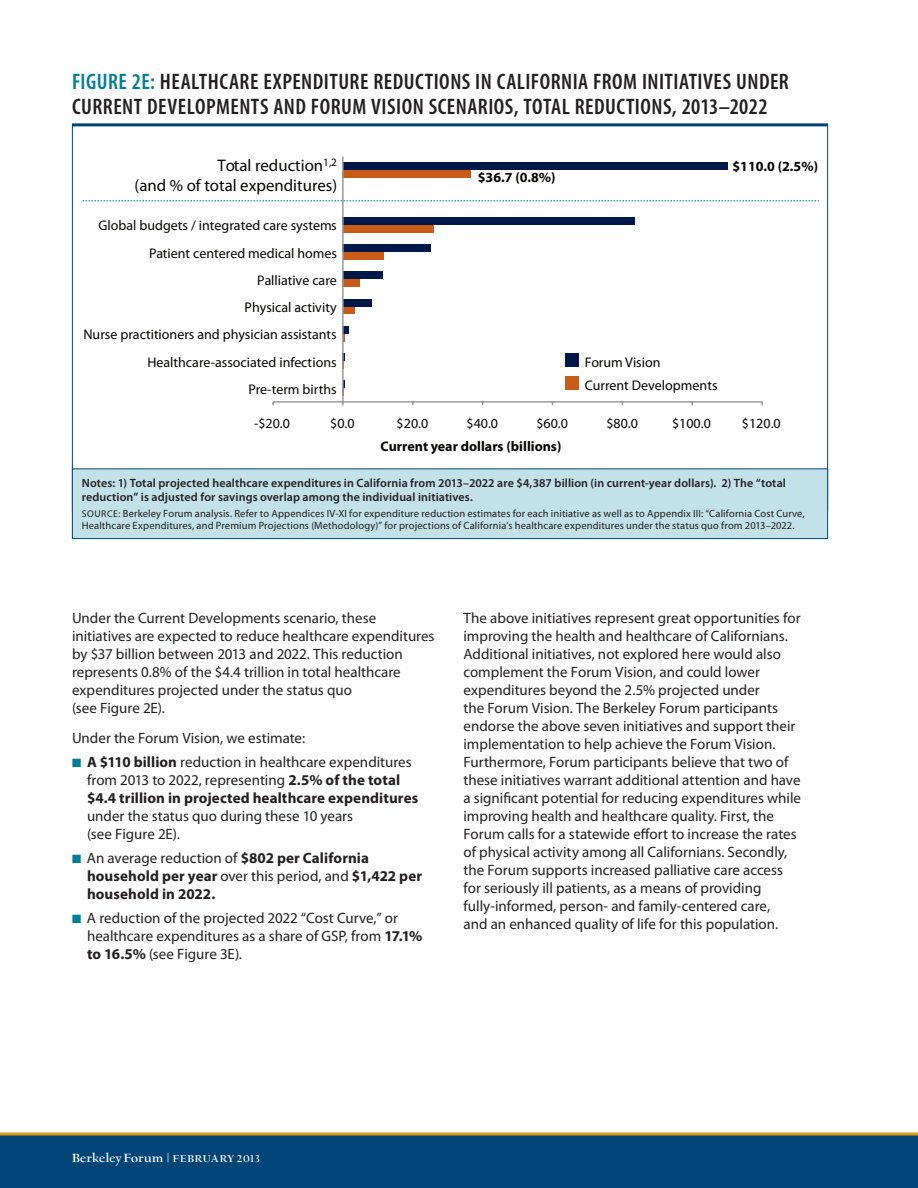
<style>
.page{position:relative;width:918px;height:1188px;background:#fff}
.page>*{position:absolute;margin:0;border:0;box-sizing:border-box;transform-origin:0 0}
.Figure_hed{font:600 condensed 22.5px/25.5px "Myriad Pro";letter-spacing:.02em;color:#231f20}
.t1{font:16.8px/19.6px "Myriad Pro";color:#040503;text-align:right}
.Body{font:15px/18px "Myriad Pro";color:#231f20}
.Body_bullet{font:15px/18px "Myriad Pro";color:#231f20}
.Body_bullet-2{font:700 15px/18px "Myriad Pro";letter-spacing:.005em;color:#231f20}
.Body_before_Bullet{font:15px "Myriad Pro";color:#231f20}
.t2{font:13.95px/22.4px "Myriad Pro";color:#040503}
.t3{font:700 13.95px "Myriad Pro";color:#040503}
.t4{font:900 13.5px "UC Berkeley OS";letter-spacing:-.005em;color:#fff}
.Figure_notes{font:600 12px/13.5px "Myriad Pro";letter-spacing:.01em;color:#231f20}
.Figure_source{font:10.5px/12px "Myriad Pro";letter-spacing:.01em;color:#231f20}
.s1{color:#007e99}
.s2{font-size:9.75px}
.s3{font-weight:700}
.s4{font-weight:400}
.s5{font-size:11.25px}
</style>
<div class="page">
<div style="left:343px;top:170px;width:128px;height:8px;background:#c85b18"></div>
<div style="left:343px;top:225px;width:90px;height:8px;background:#c85b18"></div>
<div style="left:343px;top:252px;width:40px;height:8px;background:#c85b18"></div>
<div style="left:343px;top:279px;width:17px;height:8px;background:#c85b18"></div>
<div style="left:343px;top:306px;width:12px;height:8px;background:#c85b18"></div>
<div style="left:343px;top:162px;width:384px;height:8px;background:#00174a"></div>
<div style="left:343px;top:217px;width:292px;height:8px;background:#00174a"></div>
<div style="left:343px;top:244px;width:88px;height:8px;background:#00174a"></div>
<div style="left:343px;top:271px;width:40px;height:8px;background:#00174a"></div>
<div style="left:343px;top:299px;width:29px;height:7px;background:#00174a"></div>
<div style="left:343px;top:326px;width:6px;height:8px;background:#00174a"></div>
<hr style="left:273px;top:401px;width:489px;height:2px;background:#9a9a9a">
<hr style="left:342px;top:157px;width:2px;height:245px;background:#9a9a9a">
<div style="left:565px;top:353px;width:14px;height:14px;background:#00174a"></div>
<div style="left:565px;top:376px;width:14px;height:14px;background:#c85b18"></div>
<svg style="left:83px;top:200px;width:736px;height:1px"></svg>
<hr style="left:72px;top:123px;width:756px;height:3px;background:#004577">
<div style="left:72px;top:469px;width:756px;height:70px;background:#c2e1e9"></div>
<div style="left:72px;top:468px;width:756px;height:71px;border:1px solid #004577"></div>
<div style="left:0;top:1134px;width:918px;height:54px;background:#004577"></div>
<svg style="left:0;top:1132px;width:918px;height:4px;background:#c99b3e"></svg>
<p class="Figure_hed" style="left:72px;top:68px;width:718px"><span class="s1">FIGURE 2E:</span> HEALTHCARE EXPENDITURE REDUCTIONS IN CALIFORNIA FROM INITIATIVES UNDER<br>CURRENT DEVELOPMENTS AND FORUM VISION SCENARIOS, TOTAL REDUCTIONS, 2013–2022</p>
<p class="t1" style="left:135px;top:156px;width:204px">Total reduction<sup>1,2<br></sup>(and % of total expenditures)</p>
<p class="t2" style="left:99px;top:214px;width:240px">Global budgets / integrated care systems</p>
<p class="t2" style="left:149px;top:242px;width:190px">Patient centered medical homes</p>
<p class="t2" style="left:257px;top:269px;width:81px">Palliative care</p>
<p class="t2" style="left:245px;top:296px;width:94px">Physical activity</p>
<p class="t2" style="left:83px;top:323px;width:255px">Nurse practitioners and physician assistants</p>
<p class="t2" style="left:147px;top:350px;width:191px">Healthcare-associated infections</p>
<p class="t2" style="left:248px;top:378px;width:90px">Pre-term births</p>
<p class="t3" style="left:478px;top:169px;width:79px">$36.7 (0.8%)</p>
<p class="t3" style="left:732px;top:157px;width:87px">$110.0 (2.5%)</p>
<p class="t2" style="left:585px;top:351px;width:134px">Forum Vision<br>Current Developments</p>
<p class="t2" style="left:254px;top:412px;width:37px">-$20.0</p>
<p class="t2" style="left:330px;top:412px;width:26px">$0.0</p>
<p class="t2" style="left:397px;top:412px;width:33px">$20.0</p>
<p class="t2" style="left:467px;top:412px;width:33px">$40.0</p>
<p class="t2" style="left:536px;top:412px;width:33px">$60.0</p>
<p class="t2" style="left:606px;top:412px;width:33px">$80.0</p>
<p class="t2" style="left:672px;top:412px;width:40px">$100.0</p>
<p class="t2" style="left:742px;top:412px;width:40px">$120.0</p>
<p class="t3" style="left:381px;top:437px;width:182px">Current year dollars (billions)</p>
<p class="Figure_notes" style="left:82px;top:476px;width:706px">Notes: 1) Total projected healthcare expenditures in California from 2013–2022 are $4,387 billion (in current-year dollars). 2) The “total reduction” is adjusted for savings overlap among the individual initiatives.</p>
<p class="Figure_source" style="left:82px;top:508px;width:725px"><span class="s2">SOURCE:</span> Berkeley Forum analysis. Refer to Appendices IV-XI for expenditure reduction estimates for each initiative as well as to Appendix III: “California Cost Curve,<br>Healthcare Expenditures, and Premium Projections (Methodology)” for projections of California’s healthcare expenditures under the status quo from 2013–2022.</p>
<p class="Body" style="left:72px;top:609px;width:364px">Under the Current Developments scenario, these initiatives are expected to reduce healthcare expenditures by $37 billion between 2013 and 2022. This reduction represents 0.8% of the $4.4 trillion in total healthcare expenditures projected under the status quo<br>(see Figure 2E).</p>
<p class="Body_before_Bullet" style="left:72px;top:729px;width:235px">Under the Forum Vision, we estimate:</p>
<p class="Body_bullet" style="left:87px;top:753px;width:333px;text-indent:-15px"><span class="s1">■</span> <span class="s3">A $110 billion</span> reduction in healthcare expenditures from 2013 to 2022, representing <span class="s3">2.5% of the total $4.4 trillion in projected healthcare expenditures </span>under the status quo during these 10 years<br>(see Figure 2E).</p>
<p class="Body_bullet-2" style="left:87px;top:849px;width:337px;text-indent:-15px"><span class="s1">■</span> <span class="s4">An average reduction of</span> $802 per California household per year <span class="s4">over this period, and</span> $1,422 per household in 2022.</p>
<p class="Body_bullet" style="left:87px;top:909px;width:337px;text-indent:-15px"><span class="s1">■</span> A reduction of the projected 2022 “Cost Curve,” or healthcare expenditures as a share of GSP, from <span class="s3">17.1% to 16.5%</span> (see Figure 3E).</p>
<p class="Body" style="left:464px;top:609px;width:339px">The above initiatives represent great opportunities for improving the health and healthcare of Californians.<br>Additional initiatives, not explored here would also complement the Forum Vision, and could lower expenditures beyond the 2.5% projected under<br>the Forum Vision. The Berkeley Forum participants endorse the above seven initiatives and support their implementation to help achieve the Forum Vision.<br>Furthermore, Forum participants believe that two of these initiatives warrant additional attention and have a significant potential for reducing expenditures while improving health and healthcare quality. First, the Forum calls for a statewide effort to increase the rates of physical activity among all Californians. Secondly, the Forum supports increased palliative care access for seriously ill patients, as a means of providing fully-informed, person- and family-centered care,<br>and an enhanced quality of life for this population.</p>
<p class="t4" style="left:72px;top:1151px;width:189px">Berkeley Forum | <span class="s5">FEBRUARY 2013</span></p>
</div>
